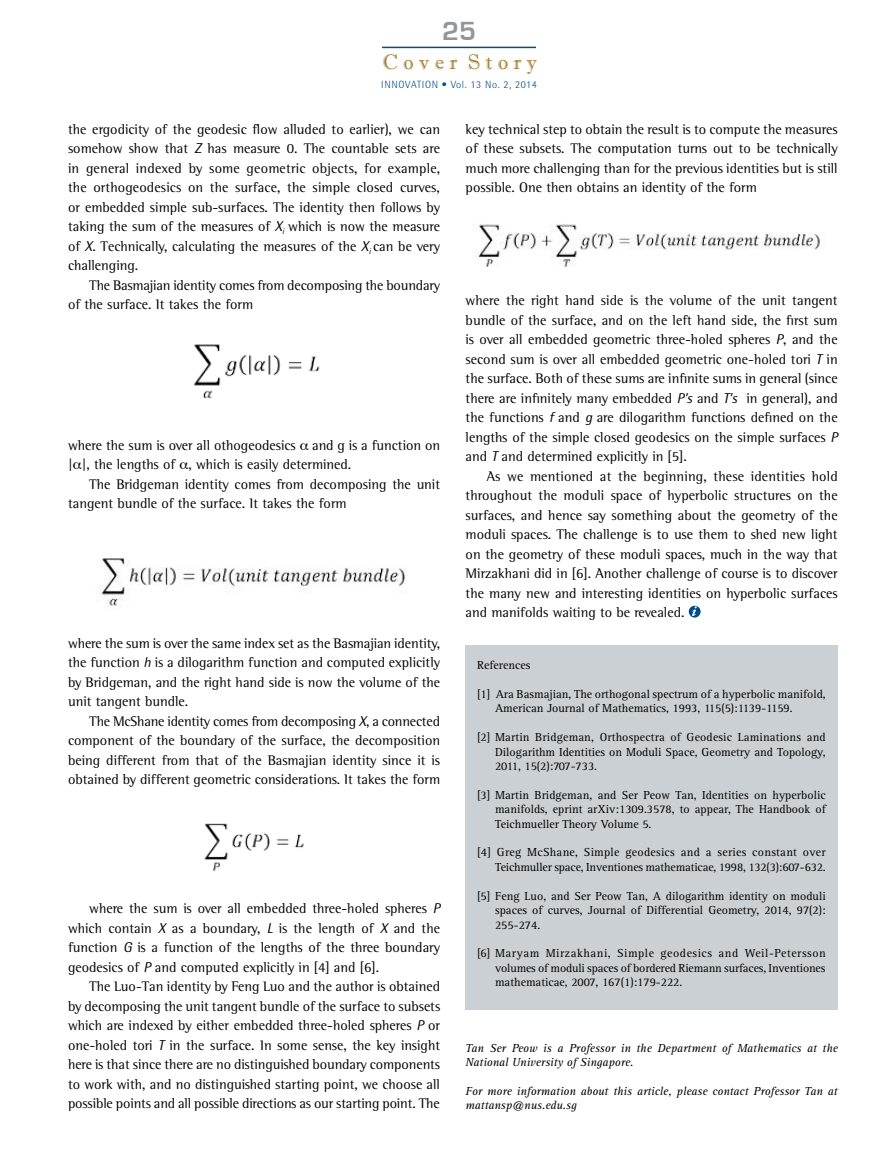
<style>
.page{position:relative;width:893px;height:1170px;background:#fff}
.page>*{position:absolute;margin:0;border:0;box-sizing:border-box;transform-origin:0 0}
.t1{font:700 27px "Eurostile";color:#939598}
.t2{font:21px "Imprint MT Shadow";color:#9f792c}
.t3{font:14.25px/19.5px "Rotis Semi Serif";color:#000;text-align:justify}
.t4{font:12px/14.4px "Rotis Serif";color:#000;text-align:justify}
.t5{font:italic 12px/14.4px "Rotis Serif";color:#000}
.t6{font:300 10.5px "Rotis Semi Sans";letter-spacing:.06em;color:#004b88}
.s1{font-family:"Rotis Semi Sans";font-style:italic}
</style>
<div class="page">
<img style="left:194px;top:344px;width:126px;height:54px">
<img style="left:100px;top:558px;width:306px;height:48px">
<img style="left:204px;top:823px;width:100px;height:49px">
<img style="left:476px;top:224px;width:344px;height:43px">
<div style="left:466px;top:645px;width:372px;height:364px;background:#cbd0d4"></div>
<svg style="left:689px;top:605px;width:12px;height:12px"></svg>
<svg style="left:692px;top:606px;width:5px;height:10px"></svg>
<hr style="left:382px;top:47px;width:154px;height:1px;background:#004b88">
<h1 class="t1" style="left:442px;top:17px;width:35px">25</h1>
<h2 class="t2" style="left:383px;top:50px;width:156px">C o v e r S t o r y</h2>
<p class="t6" style="left:381px;top:79px;width:157px">INNOVATION • Vol. 13 No. 2, 2014</p>
<p class="t3" style="left:68px;top:119px;width:374px">the ergodicity of the geodesic flow alluded to earlier), we can somehow show that <span class="s1">Z</span> has measure 0. The countable sets are in general indexed by some geometric objects, for example, the orthogeodesics on the surface, the simple closed curves, or embedded simple sub-surfaces. The identity then follows by taking the sum of the measures of <span class="s1">X</span><sub>i</sub> which is now the measure of <span class="s1">X</span>. Technically, calculating the measures of the <span class="s1">X</span><sub>i</sub> can be very challenging.</p>
<p class="t3" style="left:68px;top:275px;width:374px;text-indent:21px">The Basmajian identity comes from decomposing the boundary of the surface. It takes the form</p>
<p class="t3" style="left:68px;top:435px;width:374px">where the sum is over all othogeodesics and g is a function on | |, the lengths of , which is easily determined.</p>
<p class="t3" style="left:68px;top:474px;width:374px;text-indent:21px">The Bridgeman identity comes from decomposing the unit tangent bundle of the surface. It takes the form</p>
<p class="t3" style="left:68px;top:633px;width:374px">where the sum is over the same index set as the Basmajian identity, the function <span class="s1">h</span> is a dilogarithm function and computed explicitly by Bridgeman, and the right hand side is now the volume of the unit tangent bundle.</p>
<p class="t3" style="left:68px;top:711px;width:374px;text-indent:21px">The McShane identity comes from decomposing <span class="s1">X</span>, a connected component of the boundary of the surface, the decomposition being different from that of the Basmajian identity since it is obtained by different geometric considerations. It takes the form</p>
<p class="t3" style="left:68px;top:898px;width:374px;text-indent:21px">where the sum is over all embedded three-holed spheres <span class="s1">P </span>which contain <span class="s1">X</span> as a boundary, <span class="s1">L</span> is the length of <span class="s1">X</span> and the function <span class="s1">G</span> is a function of the lengths of the three boundary geodesics of <span class="s1">P</span> and computed explicitly in [4] and [6].</p>
<p class="t3" style="left:68px;top:976px;width:374px;text-indent:21px">The Luo-Tan identity by Feng Luo and the author is obtained by decomposing the unit tangent bundle of the surface to subsets which are indexed by either embedded three-holed spheres <span class="s1">P</span> or one-holed tori <span class="s1">T</span> in the surface. In some sense, the key insight here is that since there are no distinguished boundary components to work with, and no distinguished starting point, we choose all possible points and all possible directions as our starting point. The</p>
<p class="t3" style="left:466px;top:119px;width:374px">key technical step to obtain the result is to compute the measures of these subsets. The computation turns out to be technically much more challenging than for the previous identities but is still possible. One then obtains an identity of the form</p>
<p class="t3" style="left:466px;top:291px;width:374px">where the right hand side is the volume of the unit tangent bundle of the surface, and on the left hand side, the first sum is over all embedded geometric three-holed spheres <span class="s1">P</span>, and the second sum is over all embedded geometric one-holed tori <span class="s1">T</span> in the surface. Both of these sums are infinite sums in general (since there are infinitely many embedded <span class="s1">P’s</span> and <span class="s1">T’s</span> in general), and the functions <span class="s1">f</span> and <span class="s1">g</span> are dilogarithm functions defined on the lengths of the simple closed geodesics on the simple surfaces <span class="s1">P </span>and <span class="s1">T</span> and determined explicitly in [5].</p>
<p class="t3" style="left:466px;top:466px;width:374px;text-indent:21px">As we mentioned at the beginning, these identities hold throughout the moduli space of hyperbolic structures on the surfaces, and hence say something about the geometry of the moduli spaces. The challenge is to use them to shed new light on the geometry of these moduli spaces, much in the way that Mirzakhani did in [6]. Another challenge of course is to discover the many new and interesting identities on hyperbolic surfaces and manifolds waiting to be revealed.</p>
<p class="t4" style="left:477px;top:658px;width:55px">References</p>
<p class="t4" style="left:495px;top:687px;width:332px;text-indent:-18px">[1] Ara Basmajian, The orthogonal spectrum of a hyperbolic manifold,<br>American Journal of Mathematics, 1993, 115(5):1139-1159.</p>
<p class="t4" style="left:495px;top:730px;width:332px;text-indent:-18px">[2] Martin Bridgeman, Orthospectra of Geodesic Laminations and Dilogarithm Identities on Moduli Space, Geometry and Topology, 2011, 15(2):707-733.</p>
<p class="t4" style="left:495px;top:788px;width:332px;text-indent:-18px">[3] Martin Bridgeman, and Ser Peow Tan, Identities on hyperbolic manifolds, eprint arXiv:1309.3578, to appear, The Handbook of Teichmueller Theory Volume 5.</p>
<p class="t4" style="left:477px;top:845px;width:350px;text-align:right">[4] Greg McShane, Simple geodesics and a series constant over<br>Teichmuller space, Inventiones mathematicae, 1998, 132(3):607-632.</p>
<p class="t4" style="left:495px;top:888px;width:332px;text-indent:-18px">[5] Feng Luo, and Ser Peow Tan, A dilogarithm identity on moduli spaces of curves, Journal of Differential Geometry, 2014, 97(2):<br>255-274.</p>
<p class="t4" style="left:495px;top:946px;width:332px;text-indent:-18px">[6] Maryam Mirzakhani, Simple geodesics and Weil-Petersson volumes of moduli spaces of bordered Riemann surfaces, Inventiones mathematicae, 2007, 167(1):179-222.</p>
<p class="t5" style="left:466px;top:1040px;width:374px">Tan Ser Peow is a Professor in the Department of Mathematics at the<br>National University of Singapore.</p>
<p class="t5" style="left:466px;top:1083px;width:374px">For more information about this article, please contact Professor Tan at mattansp@nus.edu.sg</p>
</div>
